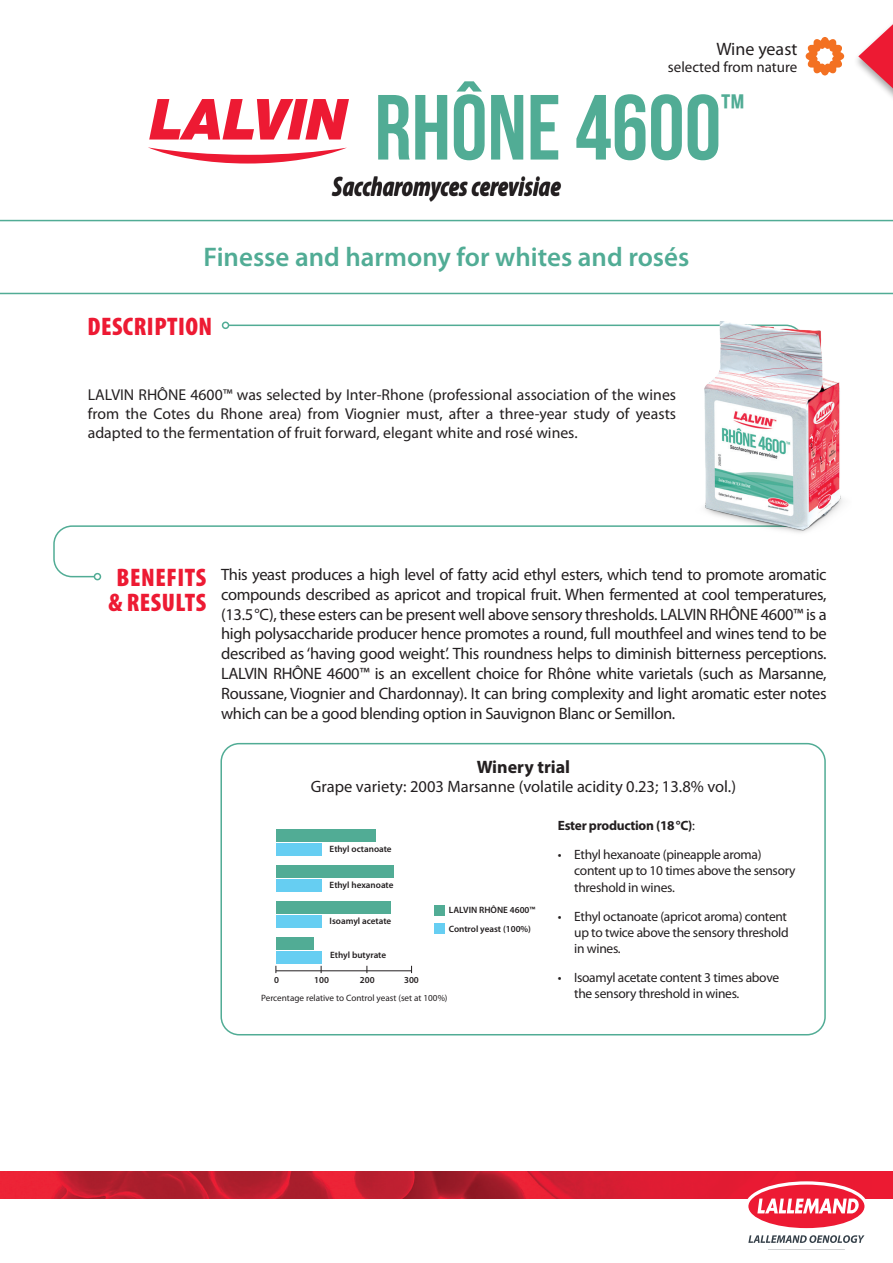
<style>
.page{position:relative;width:893px;height:1263px;background:#fff}
.page>*{position:absolute;margin:0;border:0;box-sizing:border-box;transform-origin:0 0}
.t1{font:92.25px "Bebas Neue";color:#51ac95}
.t2{font:39.6px "Bebas Neue";color:#51ac95}
.t3{font:600 27px "Myriad Pro";color:#51ac95}
.t4{font:italic 700 condensed 27px "Myriad Pro";color:#231f20}
.t5{font:900 condensed 25.5px/25.5px "Myriad Pro";letter-spacing:.02em;color:#ed1a33;text-align:center}
.t6{font:700 18px "Myriad Pro";color:#231f20}
.t7{font:18px "Myriad Pro";color:#231f20}
.t8{font:16.5px/19.8px "Myriad Pro";letter-spacing:-.02em;color:#231f20;text-align:justify}
.t9{font:16.5px "Myriad Pro";color:#231f20}
.t10{font:15.75px/18.9px "Myriad Pro";color:#231f20;text-align:justify}
.t11{font:15px "Myriad Pro";color:#231f20}
.t12{font:13.5px/16.2px "Myriad Pro";letter-spacing:-.02em;color:#231f20}
.t13{font:700 13.5px "Myriad Pro";letter-spacing:-.02em;color:#231f20}
.t14{font:600 9.15px/19px "Myriad Pro";color:#231f20}
.t15{font:9.15px "Myriad Pro";color:#231f20}
.s1{font-weight:400}
</style>
<div class="page">
<svg style="left:858px;top:24px;width:35px;height:73px"></svg>
<svg style="left:806px;top:37px;width:38px;height:38px"></svg>
<img style="left:0;top:1171px;width:893px;height:27px">
<svg style="left:745px;top:1181px;width:123px;height:62px"></svg>
<svg style="left:0;top:220px;width:893px;height:74px"></svg>
<svg style="left:148px;top:147px;width:199px;height:17px"></svg>
<svg style="left:149px;top:99px;width:200px;height:41px"></svg>
<div style="left:220px;top:743px;width:606px;height:292px;border:2px solid #51ac95;border-radius:18px"></div>
<svg style="left:53px;top:324px;width:642px;height:254px"></svg>
<div style="left:94px;top:573px;width:7px;height:7px;border:2px solid #51ac95;border-radius:50%"></div>
<div style="left:222px;top:322px;width:7px;height:7px;border:2px solid #51ac95;border-radius:50%"></div>
<div style="left:276px;top:829px;width:100px;height:13px;background:#51ac95"></div>
<div style="left:276px;top:843px;width:46px;height:13px;background:#66cef2"></div>
<div style="left:276px;top:865px;width:117px;height:13px;background:#51ac95"></div>
<div style="left:276px;top:879px;width:46px;height:13px;background:#66cef2"></div>
<div style="left:276px;top:901px;width:115px;height:13px;background:#51ac95"></div>
<div style="left:276px;top:915px;width:46px;height:13px;background:#66cef2"></div>
<div style="left:276px;top:937px;width:38px;height:13px;background:#51ac95"></div>
<div style="left:276px;top:951px;width:46px;height:13px;background:#66cef2"></div>
<hr style="left:276px;top:970px;width:135px;height:1px;background:#231f20">
<div style="left:434px;top:905px;width:11px;height:10px;background:#51ac95"></div>
<div style="left:434px;top:924px;width:11px;height:10px;background:#66cef2"></div>
<img style="left:695px;top:321px;width:148px;height:212px">
<p class="t7" style="left:716px;top:38px;width:83px">Wine yeast</p>
<p class="t11" style="left:668px;top:57px;width:131px">selected from nature</p>
<h1 class="t1" style="left:374px;top:77px;width:348px">RHÔNE 4600</h1>
<h2 class="t2" style="left:721px;top:87px;width:25px">™</h2>
<h3 class="t4" style="left:332px;top:170px;width:230px">Saccharomyces cerevisiae</h3>
<h3 class="t3" style="left:204px;top:239px;width:487px">Finesse and harmony for whites and rosés</h3>
<h3 class="t5" style="left:87px;top:313px;width:126px">DESCRIPTION</h3>
<p class="t10" style="left:88px;top:385px;width:590px">LALVIN RHÔNE 4600™ was selected by Inter-Rhone (professional association of the wines from the Cotes du Rhone area) from Viognier must, after a three-year study of yeasts adapted to the fermentation of fruit forward, elegant white and rosé wines.</p>
<h3 class="t5" style="left:108px;top:564px;width:99px">BENEFITS &amp; RESULTS</h3>
<p class="t8" style="left:221px;top:564px;width:607px">This yeast produces a high level of fatty acid ethyl esters, which tend to promote aromatic compounds described as apricot and tropical fruit. When fermented at cool temperatures, (13.5°C), these esters can be present well above sensory thresholds. LALVIN RHÔNE 4600™ is a high polysaccharide producer hence promotes a round, full mouthfeel and wines tend to be described as ‘having good weight’. This roundness helps to diminish bitterness perceptions.<br>LALVIN RHÔNE 4600™ is an excellent choice for Rhône white varietals (such as Marsanne, Roussane, Viognier and Chardonnay). It can bring complexity and light aromatic ester notes which can be a good blending option in Sauvignon Blanc or Semillon.</p>
<p class="t6" style="left:477px;top:755px;width:95px">Winery trial</p>
<p class="t9" style="left:311px;top:777px;width:427px">Grape variety: 2003 Marsanne (volatile acidity 0.23; 13.8% vol.)</p>
<p class="t13" style="left:558px;top:817px;width:139px">Ester production (18°C)<span class="s1">:</span></p>
<p class="t12" style="left:574px;top:846px;width:223px;text-indent:-16px">• Ethyl hexanoate (pineapple aroma) content up to 10 times above the sensory threshold in wines.</p>
<p class="t12" style="left:574px;top:908px;width:216px;text-indent:-16px">• Ethyl octanoate (apricot aroma) content up to twice above the sensory threshold in wines.</p>
<p class="t12" style="left:574px;top:969px;width:206px;text-indent:-16px">• Isoamyl acetate content 3 times above the sensory threshold in wines.</p>
<p class="t14" style="left:330px;top:839px;width:64px">Ethyl octanoate</p>
<p class="t14" style="left:330px;top:875px;width:65px">Ethyl hexanoate</p>
<p class="t14" style="left:330px;top:911px;width:63px">Isoamyl acetate</p>
<p class="t14" style="left:330px;top:945px;width:57px">Ethyl butyrate</p>
<p class="t15" style="left:261px;top:992px;width:188px">Percentage relative to Control yeast (set at 100%)</p>
<p class="t14" style="left:449px;top:900px;width:88px">LALVIN RHÔNE 4600™<br>Control yeast (100%)</p>
<p class="t14" style="left:274px;top:970px;width:6px">0</p>
<p class="t14" style="left:314px;top:970px;width:16px">100</p>
<p class="t14" style="left:360px;top:970px;width:16px">200</p>
<p class="t14" style="left:404px;top:970px;width:16px">300</p>
</div>
